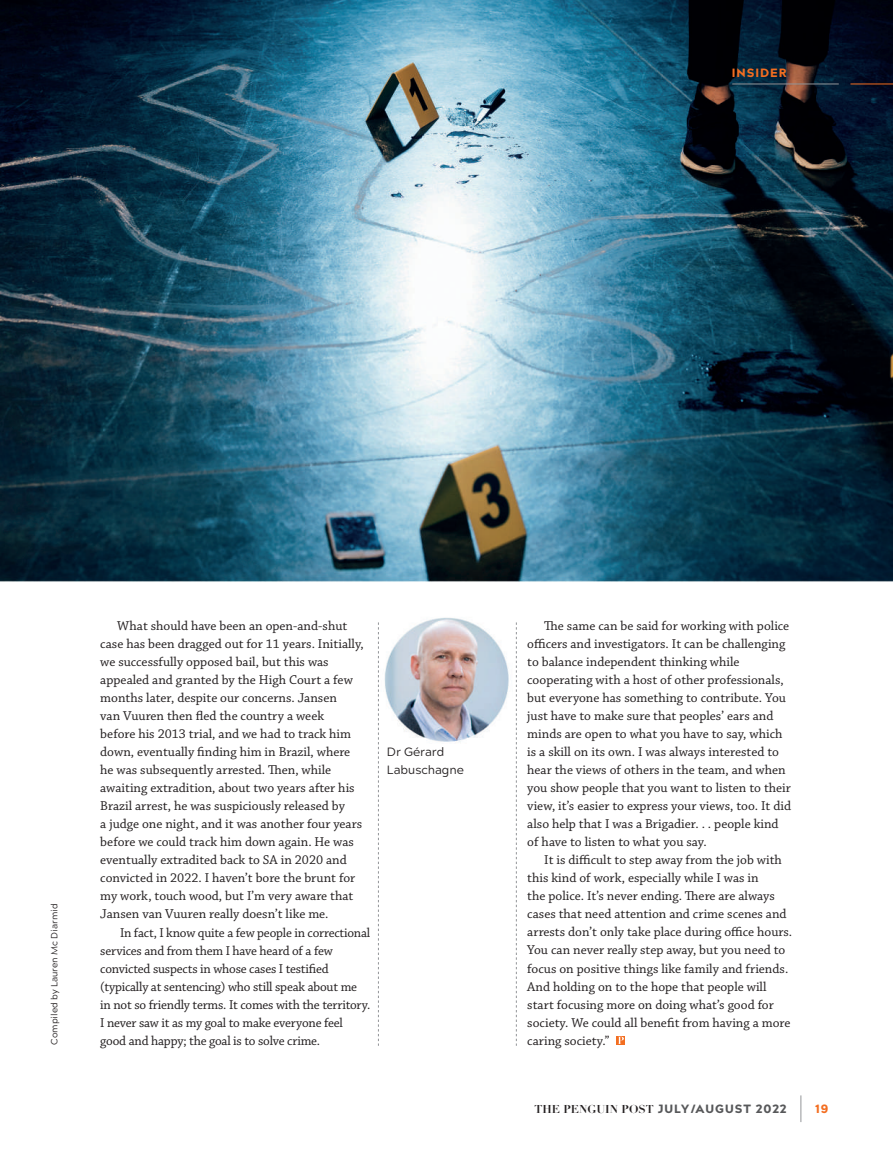
<style>
.page{position:relative;width:893px;height:1170px;background:#fff}
.page>*{position:absolute;margin:0;border:0;box-sizing:border-box;transform-origin:0 0}
.t1{font:13.5px/18px "Chaparral Pro";color:#231f20}
.t2{font:900 12px "Acherus Grotesque";letter-spacing:.08em;color:#57585a}
.t3{font:12px/18px "Acherus Grotesque";color:#231f20}
.t4{font:900 12px "Acherus Grotesque";letter-spacing:.08em;color:#f36e21}
.t5{font:9px "Acherus Grotesque";color:#231f20}
.s1{font-family:"Didot LH";font-weight:700;font-size:11.25px;color:#231f20}
</style>
<div class="page">
<img style="left:0;top:0;width:893px;height:1122px">
<hr style="left:850px;top:84px;width:43px;height:1px;background:#f36e21">
<svg style="left:800px;top:1095px;width:1px;height:26px"></svg>
<hr style="left:732px;top:84px;width:107px;height:1px;background:#939598">
<svg style="left:617px;top:1035px;width:8px;height:9px"></svg>
<svg style="left:618px;top:1036px;width:6px;height:7px"></svg>
<svg style="left:378px;top:622px;width:1px;height:423px"></svg>
<svg style="left:516px;top:622px;width:1px;height:423px"></svg>
<p class="t4" style="left:732px;top:62px;width:56px">INSIDER</p>
<p class="t5" style="left:47px;top:1044px;width:142px;rotate:-90deg">Compiled by Lauren Mc Diarmid</p>
<p class="t1" style="left:100px;top:617px;width:265px;text-indent:17px">What should have been an open-and-shut case has been dragged out for 11 years. Initially, we successfully opposed bail, but this was appealed and granted by the High Court a few months later, despite our concerns. Jansen<br>van Vuuren then fled the country a week<br>before his 2013 trial, and we had to track him down, eventually finding him in Brazil, where he was subsequently arrested. Then, while awaiting extradition, about two years after his Brazil arrest, he was suspiciously released by<br>a judge one night, and it was another four years before we could track him down again. He was eventually extradited back to SA in 2020 and convicted in 2022. I haven’t bore the brunt for my work, touch wood, but I’m very aware that Jansen van Vuuren really doesn’t like me.</p>
<p class="t1" style="left:100px;top:923px;width:272px;text-indent:20px">In fact, I know quite a few people in correctional services and from them I have heard of a few convicted suspects in whose cases I testified (typically at sentencing) who still speak about me in not so friendly terms. It comes with the territory.<br>I never saw it as my goal to make everyone feel good and happy; the goal is to solve crime.</p>
<p class="t3" style="left:387px;top:742px;width:79px">Dr Gérard<br>Labuschagne</p>
<p class="t1" style="left:527px;top:617px;width:265px;text-indent:17px">The same can be said for working with police officers and investigators. It can be challenging to balance independent thinking while cooperating with a host of other professionals, but everyone has something to contribute. You just have to make sure that peoples’ ears and minds are open to what you have to say, which is a skill on its own. I was always interested to hear the views of others in the team, and when you show people that you want to listen to their view, it’s easier to express your views, too. It did also help that I was a Brigadier. . . people kind of have to listen to what you say.</p>
<p class="t1" style="left:527px;top:851px;width:266px;text-indent:17px">It is difficult to step away from the job with this kind of work, especially while I was in<br>the police. It’s never ending. There are always cases that need attention and crime scenes and arrests don’t only take place during office hours.<br>You can never really step away, but you need to focus on positive things like family and friends.<br>And holding on to the hope that people will start focusing more on doing what’s good for society. We could all benefit from having a more caring society.”</p>
<p class="t2" style="left:534px;top:1098px;width:254px"><span class="s1">THE PENGUIN POST</span> JULY/AUGUST 2022</p>
<p class="t4" style="left:815px;top:1098px;width:15px">19</p>
</div>
